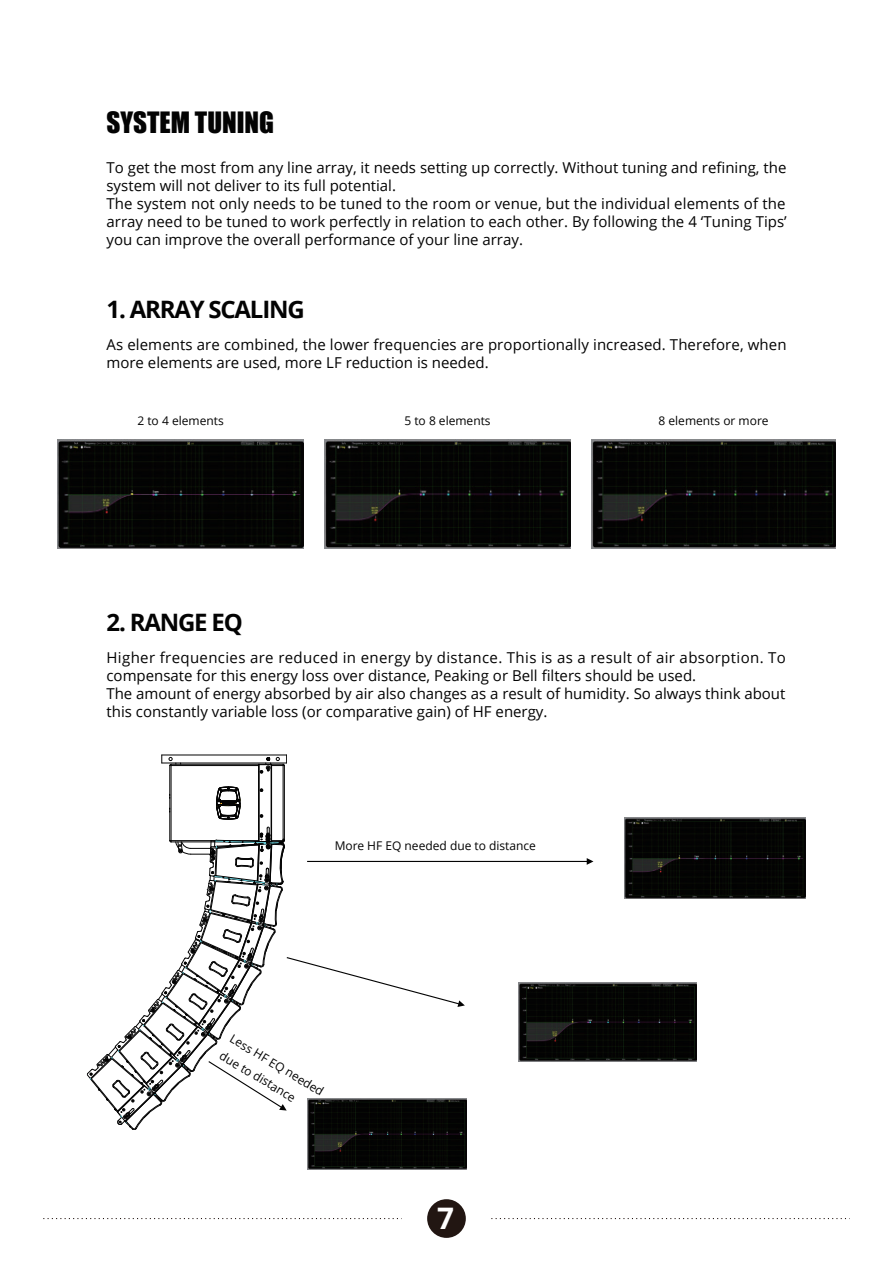
<style>
.page{position:relative;width:893px;height:1263px;background:#fff}
.page>*{position:absolute;margin:0;border:0;box-sizing:border-box;transform-origin:0 0}
.t1{font:700 29.7px "Open Sans";color:#fff}
.t2{font:27px "Impact";color:#030303}
.t3{font:700 24px "Open Sans";letter-spacing:-.05em;color:#030303}
.t4{font:15px/18px "Open Sans";color:#030303}
.t5{font:12px/19.8px "Open Sans";color:#030303}
</style>
<div class="page">
<svg style="left:43px;top:1218px;width:359px;height:1px"></svg>
<svg style="left:491px;top:1218px;width:359px;height:1px"></svg>
<div style="left:427px;top:1199px;width:39px;height:39px;background:#221612;border-radius:50%"></div>
<img style="left:58px;top:440px;width:245px;height:108px">
<img style="left:325px;top:440px;width:245px;height:109px">
<img style="left:592px;top:440px;width:243px;height:108px">
<hr style="left:307px;top:861px;width:280px;height:1px;background:#030303">
<svg style="left:587px;top:858px;width:6px;height:7px"></svg>
<img style="left:624px;top:818px;width:182px;height:80px">
<img style="left:518px;top:982px;width:179px;height:79px">
<img style="left:307px;top:1098px;width:159px;height:71px">
<hr style="left:284px;top:765px;width:1px;height:76px;background:#030303">
<hr style="left:283px;top:764px;width:1px;height:78px;background:#030303">
<hr style="left:271px;top:764px;width:1px;height:78px;background:#030303">
<hr style="left:259px;top:764px;width:1px;height:78px;background:#030303">
<hr style="left:258px;top:764px;width:1px;height:78px;background:#030303">
<hr style="left:171px;top:764px;width:1px;height:78px;background:#030303">
<hr style="left:170px;top:765px;width:1px;height:76px;background:#030303">
<hr style="left:170px;top:765px;width:89px;height:1px;background:#030303">
<hr style="left:171px;top:764px;width:112px;height:1px;background:#030303">
<hr style="left:162px;top:763px;width:125px;height:1px;background:#030303">
<hr style="left:162px;top:755px;width:125px;height:1px;background:#030303">
<svg style="left:259px;top:755px;width:28px;height:18px"></svg>
<svg style="left:169px;top:757px;width:12px;height:9px"></svg>
<svg style="left:87px;top:827px;width:378px;height:303px"></svg>
<svg style="left:217px;top:787px;width:24px;height:33px"></svg>
<h2 class="t2" style="left:106px;top:102px;width:169px">SYSTEM TUNING</h2>
<p class="t4" style="left:106px;top:158px;width:682px">To get the most from any line array, it needs setting up correctly. Without tuning and refining, the system will not deliver to its full potential.<br>The system not only needs to be tuned to the room or venue, but the individual elements of the array need to be tuned to work perfectly in relation to each other. By following the 4 ‘Tuning Tips’ you can improve the overall performance of your line array.</p>
<h3 class="t3" style="left:106px;top:292px;width:200px">1. ARRAY SCALING</h3>
<p class="t4" style="left:106px;top:335px;width:682px">As elements are combined, the lower frequencies are proportionally increased. Therefore, when more elements are used, more LF reduction is needed.</p>
<p class="t5" style="left:137px;top:411px;width:88px">2 to 4 elements</p>
<p class="t5" style="left:404px;top:411px;width:88px">5 to 8 elements</p>
<p class="t5" style="left:658px;top:411px;width:111px">8 elements or more</p>
<h3 class="t3" style="left:106px;top:606px;width:138px">2. RANGE EQ</h3>
<p class="t4" style="left:106px;top:648px;width:681px">Higher frequencies are reduced in energy by distance. This is as a result of air absorption. To compensate for this energy loss over distance, Peaking or Bell filters should be used.<br>The amount of energy absorbed by air also changes as a result of humidity. So always think about this constantly variable loss (or comparative gain) of HF energy.</p>
<p class="t5" style="left:335px;top:836px;width:203px">More HF EQ needed due to distance</p>
<p class="t5" style="left:236px;top:1028px;width:109px;rotate:31deg">Less HF EQ needed due to distance</p>
<h1 class="t1" style="left:437px;top:1197px;width:18px">7</h1>
</div>
